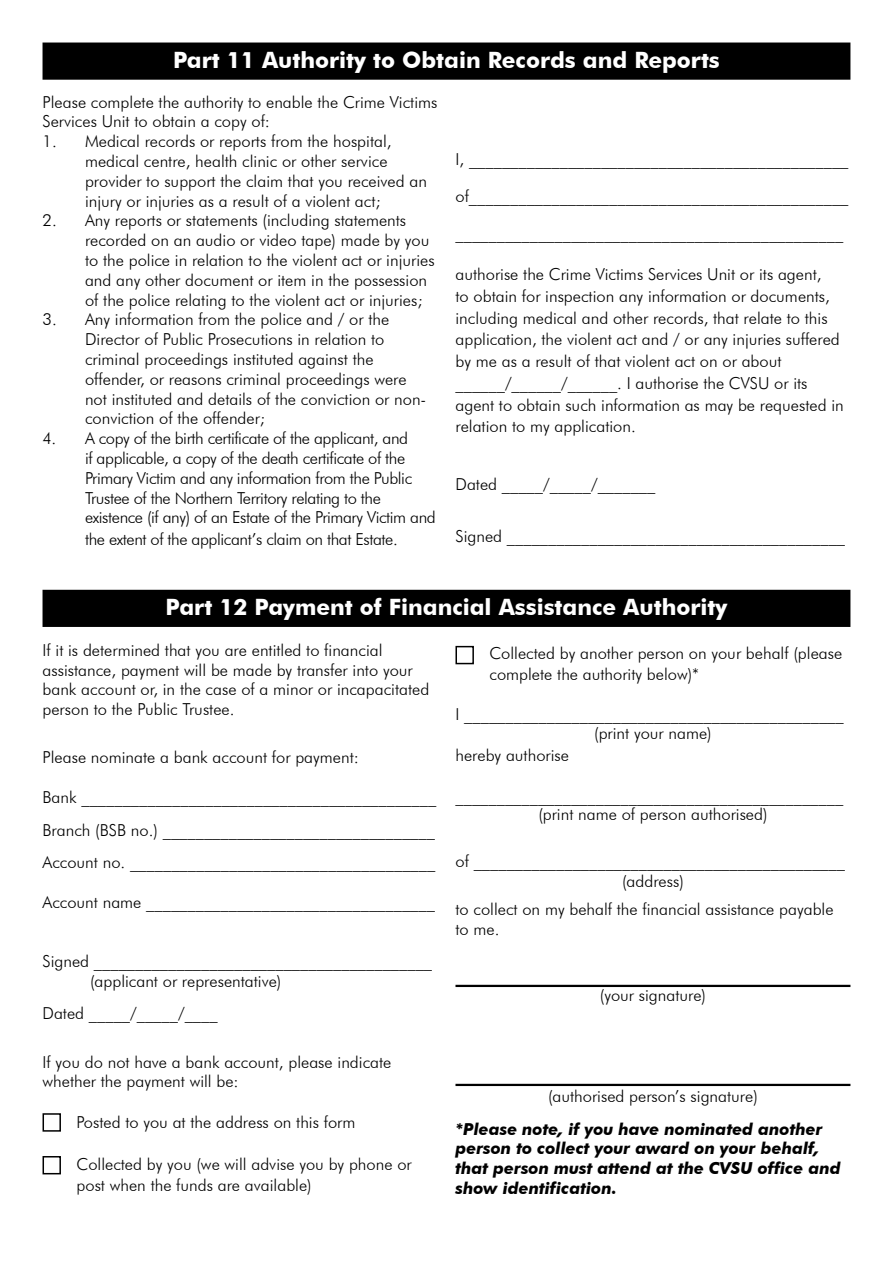
<style>
.page{position:relative;width:893px;height:1263px;background:#fff}
.page>*{position:absolute;margin:0;border:0;box-sizing:border-box;transform-origin:0 0}
.t1{font:700 22.5px "Futura BT";color:#fff}
.t2{font:300 16.5px/19.8px "Futura BT";color:#000}
.t3{font:300 16.5px/19.8px "Futura BT";letter-spacing:-.025em;color:#000}
.t4{font:italic 700 16.5px/19.8px "Futura BT";color:#000}
</style>
<div class="page">
<div style="left:43px;top:590px;width:807px;height:36px;background:#000"></div>
<div style="left:43px;top:590px;width:807px;height:37px;border:2px solid #000"></div>
<hr style="left:455px;top:985px;width:395px;height:2px;background:#000">
<hr style="left:455px;top:1084px;width:395px;height:2px;background:#000">
<div style="left:43px;top:1113px;width:18px;height:19px;border:2px solid #000"></div>
<div style="left:43px;top:1156px;width:18px;height:18px;border:2px solid #000"></div>
<div style="left:455px;top:646px;width:19px;height:18px;border:2px solid #000"></div>
<div style="left:43px;top:43px;width:807px;height:36px;background:#000"></div>
<div style="left:43px;top:43px;width:807px;height:37px;border:2px solid #000"></div>
<h1 class="t1" style="left:173px;top:47px;width:548px">Part 11 Authority to Obtain Records and Reports</h1>
<p class="t2" style="left:43px;top:92px;width:396px">Please complete the authority to enable the Crime Victims<br>Services Unit to obtain a copy of:</p>
<p class="t2" style="left:85px;top:131px;width:343px;text-indent:-43px">1. Medical records or reports from the hospital, medical centre, health clinic or other service provider to support the claim that you received an injury or injuries as a result of a violent act;</p>
<p class="t2" style="left:85px;top:210px;width:351px;text-indent:-43px">2. Any reports or statements (including statements recorded on an audio or video tape) made by you to the police in relation to the violent act or injuries and any other document or item in the possession of the police relating to the violent act or injuries;</p>
<p class="t2" style="left:85px;top:309px;width:343px;text-indent:-43px">3. Any information from the police and / or the Director of Public Prosecutions in relation to criminal proceedings instituted against the offender, or reasons criminal proceedings were not instituted and details of the conviction or non&shy;conviction of the offender;</p>
<p class="t3" style="left:85px;top:428px;width:352px;text-indent:-43px">4. A copy of the birth certificate of the applicant, and<br>if applicable, a copy of the death certificate of the Primary Victim and any information from the Public Trustee of the Northern Territory relating to the existence (if any) of an Estate of the Primary Victim and</p>
<p class="t3" style="left:85px;top:529px;width:314px">the extent of the applicant’s claim on that Estate.</p>
<p class="t2" style="left:455px;top:149px;width:395px">I, ______________________________________________</p>
<p class="t2" style="left:455px;top:186px;width:394px">of______________________________________________</p>
<p class="t2" style="left:455px;top:223px;width:389px">_______________________________________________</p>
<p class="t2" style="left:455px;top:263px;width:390px;line-height:21.8px">authorise the Crime Victims Services Unit or its agent,<br>to obtain for inspection any information or documents, including medical and other records, that relate to this application, the violent act and / or any injuries suffered by me as a result of that violent act on or about ______/______/______. I authorise the CVSU or its agent to obtain such information as may be requested in relation to my application.</p>
<p class="t2" style="left:455px;top:474px;width:201px">Dated _____/_____/_______</p>
<p class="t2" style="left:455px;top:526px;width:391px">Signed _________________________________________</p>
<h1 class="t1" style="left:166px;top:593px;width:563px">Part 12 Payment of Financial Assistance Authority</h1>
<p class="t2" style="left:43px;top:640px;width:388px">If it is determined that you are entitled to financial assistance, payment will be made by transfer into your bank account or, in the case of a minor or incapacitated person to the Public Trustee.</p>
<p class="t2" style="left:43px;top:747px;width:318px">Please nominate a bank account for payment:</p>
<p class="t2" style="left:43px;top:781px;width:395px;line-height:32.5px;text-align:justify">Bank ___________________________________________ Branch (BSB no.) _________________________________ Account no. _____________________________________</p>
<p class="t2" style="left:43px;top:892px;width:394px">Account name ___________________________________</p>
<p class="t2" style="left:90px;top:951px;width:344px;text-indent:-48px">Signed _________________________________________ (applicant or representative)</p>
<p class="t2" style="left:43px;top:1003px;width:177px">Dated _____/_____/____</p>
<p class="t2" style="left:43px;top:1052px;width:350px">If you do not have a bank account, please indicate whether the payment will be:</p>
<p class="t2" style="left:77px;top:1112px;width:280px">Posted to you at the address on this form</p>
<p class="t2" style="left:77px;top:1154px;width:337px;line-height:21px">Collected by you (we will advise you by phone or post when the funds are available)</p>
<p class="t2" style="left:489px;top:643px;width:354px;line-height:21px">Collected by another person on your behalf (please complete the authority below)*</p>
<p class="t2" style="left:455px;top:704px;width:390px">I ______________________________________________</p>
<p class="t2" style="left:455px;top:745px;width:115px">hereby authorise</p>
<p class="t2" style="left:594px;top:723px;width:119px">(print your name)</p>
<p class="t2" style="left:455px;top:786px;width:389px">_______________________________________________</p>
<p class="t2" style="left:538px;top:804px;width:231px">(print name of person authorised)</p>
<p class="t2" style="left:455px;top:851px;width:391px">of _____________________________________________</p>
<p class="t2" style="left:455px;top:899px;width:380px">to collect on my behalf the financial assistance payable to me.</p>
<p class="t2" style="left:622px;top:871px;width:63px">(address)</p>
<p class="t2" style="left:600px;top:985px;width:108px">(your signature)</p>
<p class="t2" style="left:548px;top:1086px;width:211px">(authorised person’s signature)</p>
<p class="t4" style="left:455px;top:1119px;width:387px">*Please note, if you have nominated another person to collect your award on your behalf, that person must attend at the CVSU office and show identification.</p>
</div>
